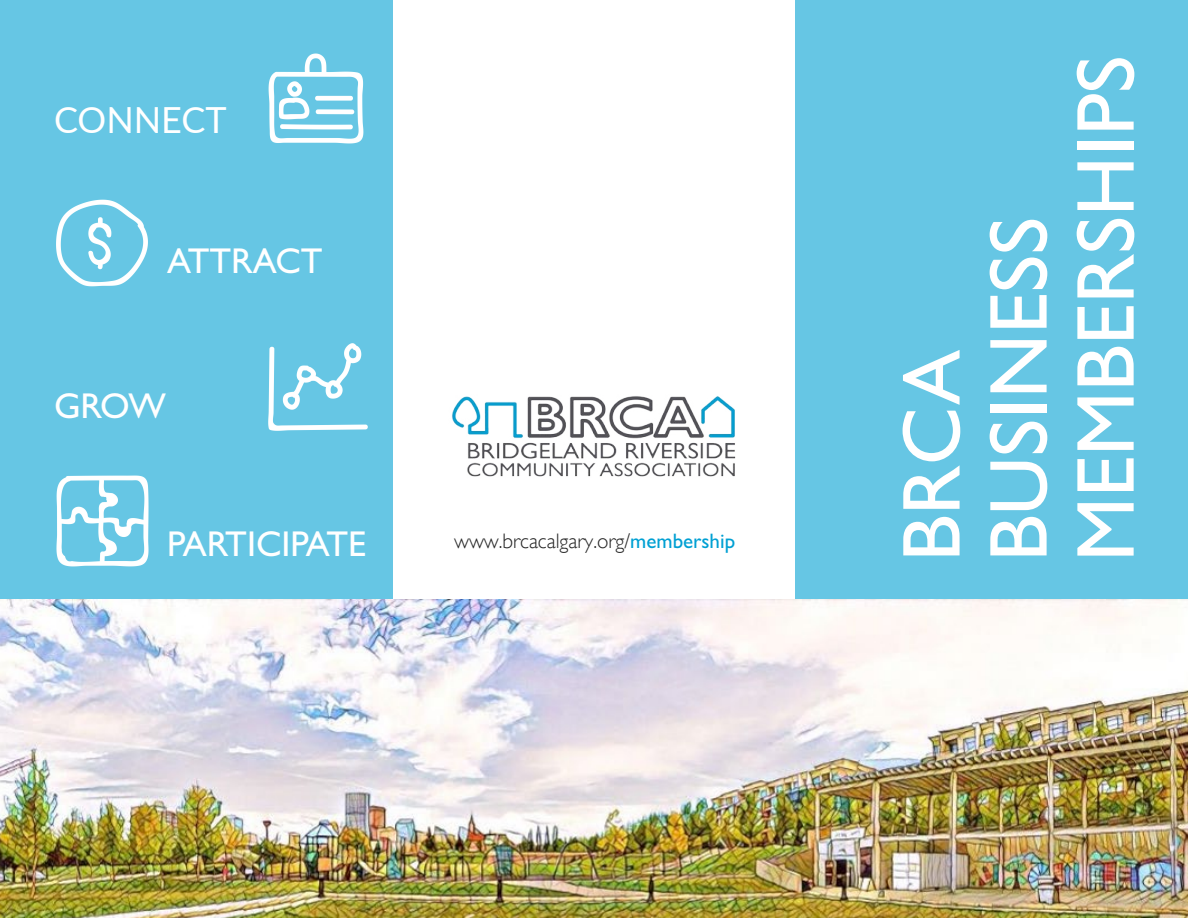
<style>
.page{position:relative;width:1188px;height:918px;background:#fff}
.page>*{position:absolute;margin:0;border:0;box-sizing:border-box;transform-origin:0 0}
.t1{font:82.5px/87px "Gill Sans Std";color:#fff}
.t2{font:36px "Gill Sans Std";color:#fff}
.t3{font:36px "Lato";color:#fff}
.t4{font:300 21px "Gill Sans";color:#262626}
.s1{font-family:"Gill Sans Std";font-weight:400;color:#00a0d3}
</style>
<div class="page">
<div style="left:0;top:0;width:393px;height:918px;background:#66c6e4"></div>
<img style="left:0;top:599px;width:1188px;height:319px">
<img style="left:452px;top:396px;width:284px;height:81px">
<svg style="left:56px;top:199px;width:92px;height:88px"></svg>
<svg style="left:268px;top:53px;width:96px;height:91px"></svg>
<svg style="left:268px;top:343px;width:100px;height:88px"></svg>
<svg style="left:56px;top:475px;width:93px;height:92px"></svg>
<div style="left:796px;top:0;width:392px;height:599px;background:#66c6e4"></div>
<h2 class="t3" style="left:54px;top:94px;width:174px">CONNECT</h2>
<h2 class="t2" style="left:167px;top:240px;width:157px">ATTRACT</h2>
<h2 class="t2" style="left:54px;top:385px;width:113px">GROW</h2>
<h2 class="t2" style="left:167px;top:523px;width:200px">PARTICIPATE</h2>
<p class="t4" style="left:454px;top:529px;width:283px">www.brcacalgary.org/<span class="s1">membership</span></p>
<h1 class="t1" style="left:889px;top:562px;width:508px;rotate:-90deg">BRCA<br>BUSINESS<br>MEMBERSHIPS</h1>
</div>
